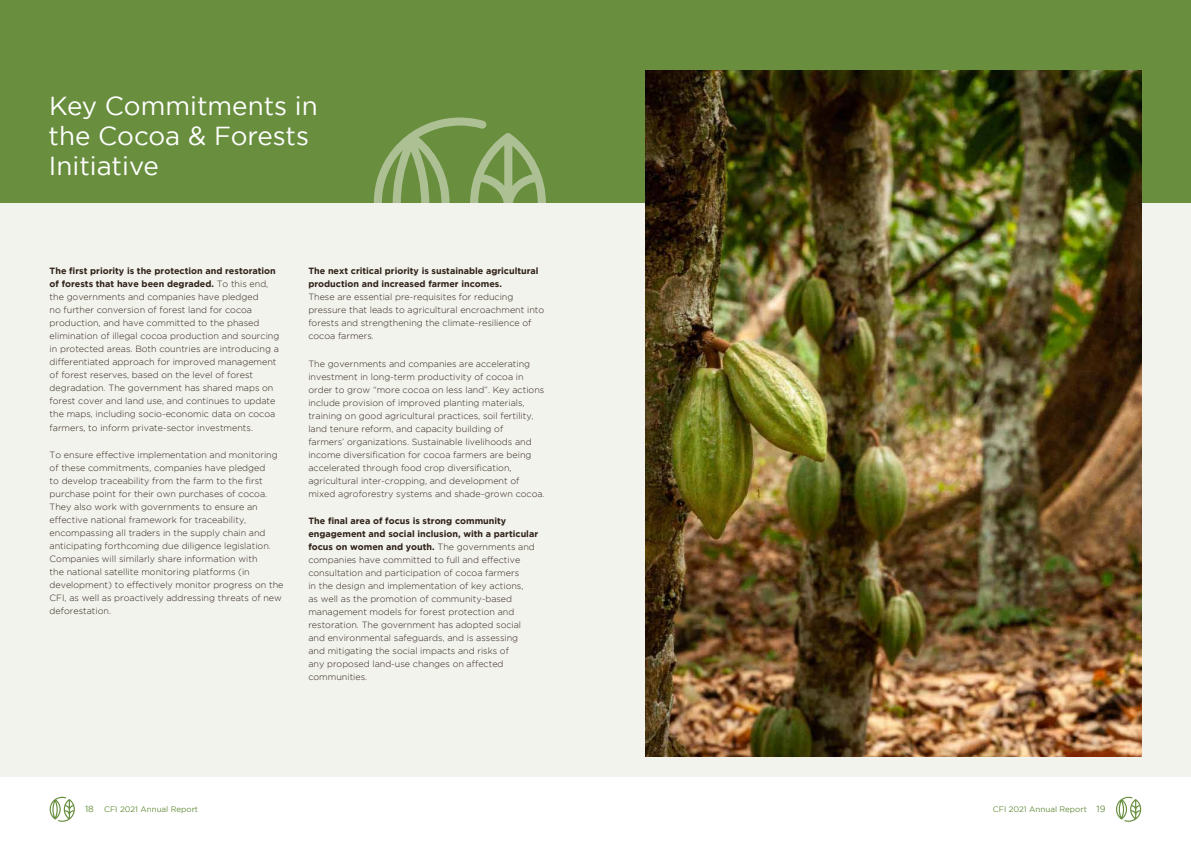
<style>
.page{position:relative;width:1191px;height:842px;background:#fff}
.page>*{position:absolute;margin:0;border:0;box-sizing:border-box;transform-origin:0 0}
.Header_0{font:26px/30px "Gotham";color:#fff}
.Body{font:300 9px/13px "Gotham";color:#30231b}
.t1{font:8px "Gotham";color:#688e3e}
.s1{font-weight:700}
.s2{font-size:9px}
</style>
<div class="page">
<div style="left:0;top:0;width:595px;height:777px;background:#f2f3ec"></div>
<div style="left:595px;top:0;width:596px;height:777px;background:#f2f3ec"></div>
<svg style="left:1116px;top:797px;width:25px;height:25px"></svg>
<svg style="left:50px;top:797px;width:25px;height:25px"></svg>
<div style="left:0;top:0;width:1191px;height:203px;background:#688e3e"></div>
<svg style="left:374px;top:118px;width:172px;height:85px"></svg>
<img style="left:645px;top:71px;width:496px;height:686px">
<p class="Header_0" style="left:49px;top:91px;width:271px">Key Commitments in the Cocoa &amp; Forests<br>Initiative</p>
<p class="Body" style="left:50px;top:265px;width:231px"><span class="s1">The first priority is the protection and restoration of forests that have been degraded.</span> To this end, the governments and companies have pledged<br>no further conversion of forest land for cocoa production, and have committed to the phased elimination of illegal cocoa production and sourcing in protected areas. Both countries are introducing a differentiated approach for improved management of forest reserves, based on the level of forest degradation. The government has shared maps on forest cover and land use, and continues to update the maps, including socio-economic data on cocoa farmers, to inform private-sector investments.</p>
<p class="Body" style="left:50px;top:448px;width:235px">To ensure effective implementation and monitoring of these commitments, companies have pledged<br>to develop traceability from the farm to the first purchase point for their own purchases of cocoa.<br>They also work with governments to ensure an effective national framework for traceability, encompassing all traders in the supply chain and anticipating forthcoming due diligence legislation.<br>Companies will similarly share information with<br>the national satellite monitoring platforms (in development) to effectively monitor progress on the CFI, as well as proactively addressing threats of new deforestation.</p>
<p class="Body" style="left:308px;top:265px;width:237px"><span class="s1">The next critical priority is sustainable agricultural production and increased farmer incomes.<br></span>These are essential pre-requisites for reducing pressure that leads to agricultural encroachment into forests and strengthening the climate-resilience of cocoa farmers.</p>
<p class="Body" style="left:308px;top:357px;width:238px">The governments and companies are accelerating investment in long-term productivity of cocoa in order to grow “more cocoa on less land”. Key actions include provision of improved planting materials, training on good agricultural practices, soil fertility, land tenure reform, and capacity building of<br>farmers’ organizations. Sustainable livelihoods and income diversification for cocoa farmers are being accelerated through food crop diversification, agricultural inter-cropping, and development of mixed agroforestry systems and shade-grown cocoa.</p>
<p class="Body" style="left:308px;top:514px;width:231px"><span class="s1">The final area of focus is strong community engagement and social inclusion, with a particular focus on women and youth.</span> The governments and companies have committed to full and effective consultation and participation of cocoa farmers<br>in the design and implementation of key actions,<br>as well as the promotion of community-based management models for forest protection and restoration. The government has adopted social and environmental safeguards, and is assessing<br>and mitigating the social impacts and risks of<br>any proposed land-use changes on affected communities.</p>
<p class="t1" style="left:85px;top:805px;width:115px"><span class="s2">18</span> CFI 2021 Annual Report</p>
<p class="t1" style="left:993px;top:805px;width:114px">CFI 2021 Annual Report <span class="s2">19</span></p>
</div>
